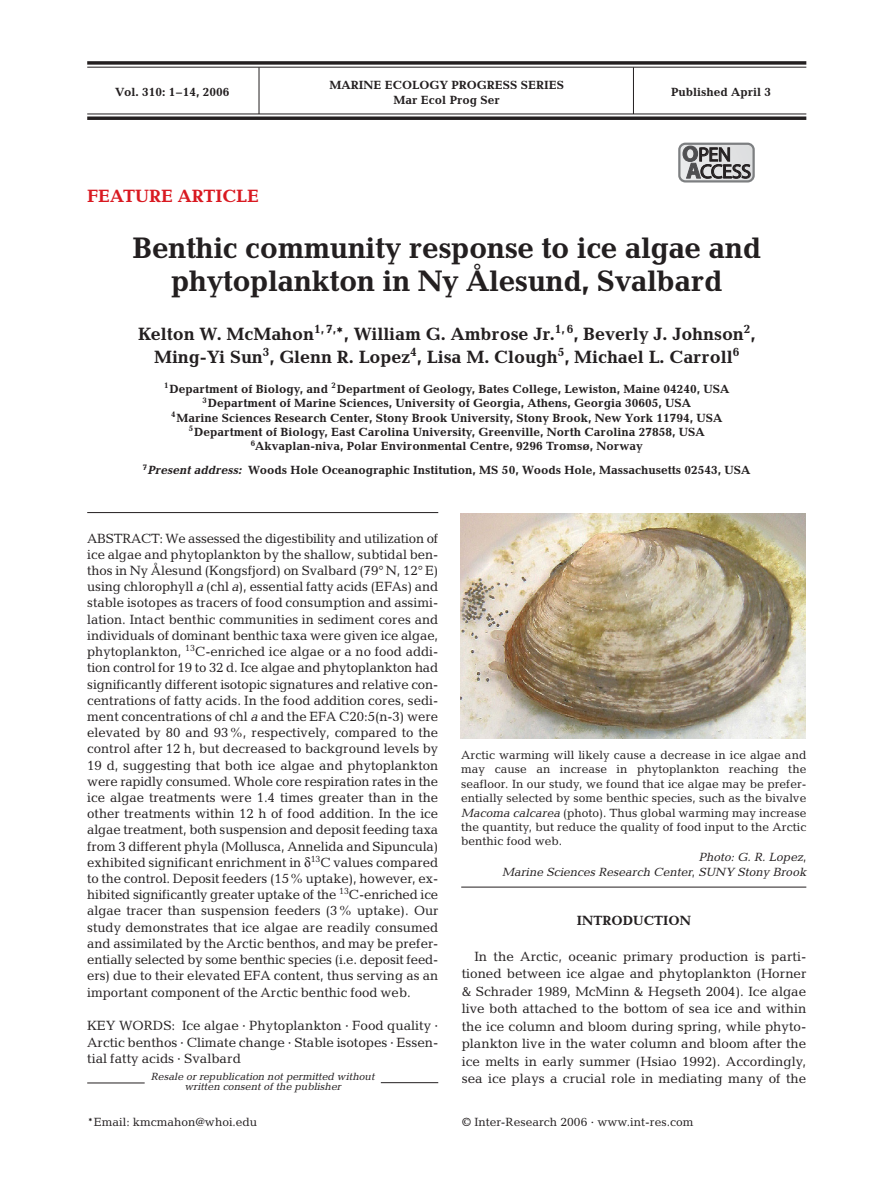
<style>
.page{position:relative;width:894px;height:1179px;background:#fff}
.page>*{position:absolute;margin:0;border:0;box-sizing:border-box;transform-origin:0 0}
.t1{font:700 30px/33px "Candida";letter-spacing:-.015em;color:#231f20;text-align:center}
.t2{font:19.8px/17px "Myriad";letter-spacing:-.03em;color:#231f20}
.t3{font:700 18px/22.5px "Candida";letter-spacing:-.005em;color:#231f20;text-align:center}
.t4{font:700 18px "Candida";letter-spacing:-.005em;color:#d91921}
.t5{font:13.5px/16.2px "Candida";color:#231f20;text-align:justify}
.t6{font:700 13.5px "Candida";color:#231f20}
.t7{font:700 12px/14.4px "Candida";color:#231f20;text-align:center}
.t8{font:12px/14.4px "Candida";color:#231f20;text-align:justify}
.t9{font:12px/14.4px "Oblique Straight Plain";color:#231f20;text-align:right}
.t10{font:10.5px/10.5px "Oblique Bottom Plain";color:#231f20;text-align:center}
.s1{font-weight:700;font-size:22.05px;color:#4f4f51}
.s2{font-family:"Oblique Straight"}
.s3{font-family:"Oblique Straight Plain"}
</style>
<div class="page">
<svg style="left:87px;top:61px;width:719px;height:4px;background:#403d3e"></svg>
<svg style="left:87px;top:116px;width:719px;height:4px;background:#403d3e"></svg>
<hr style="left:87px;top:67px;width:719px;height:1px;background:#231f20">
<hr style="left:259px;top:67px;width:1px;height:47px;background:#231f20">
<hr style="left:87px;top:114px;width:719px;height:1px;background:#231f20">
<hr style="left:633px;top:67px;width:1px;height:47px;background:#231f20">
<hr style="left:87px;top:512px;width:351px;height:1px;background:#231f20">
<hr style="left:87px;top:1082px;width:58px;height:1px;background:#231f20">
<hr style="left:381px;top:1082px;width:57px;height:1px;background:#231f20">
<img style="left:461px;top:513px;width:344px;height:225px">
<hr style="left:461px;top:886px;width:345px;height:1px;background:#231f20">
<div style="left:679px;top:144px;width:74px;height:37px;background:#e3e4e5;border-radius:6px"></div>
<div style="left:678px;top:143px;width:76px;height:39px;border:2px solid #7d7f81;border-radius:6px"></div>
<p class="t7" style="left:329px;top:79px;width:236px">MARINE ECOLOGY PROGRESS SERIES<br>Mar Ecol Prog Ser</p>
<p class="t7" style="left:115px;top:86px;width:116px">Vol. 310: 1–14, 2006</p>
<p class="t7" style="left:671px;top:86px;width:102px">Published April 3</p>
<h2 class="t2" style="left:682px;top:148px;width:70px"><span class="s1">O</span>PEN<br><span class="s1">A</span>CCESS</h2>
<h3 class="t4" style="left:87px;top:190px;width:173px">FEATURE ARTICLE</h3>
<h1 class="t1" style="left:132px;top:234px;width:630px">Benthic community response to ice algae and phytoplankton in Ny Ålesund, Svalbard</h1>
<h3 class="t3" style="left:138px;top:325px;width:619px">Kelton W. McMahon<sup>1,</sup> <sup>7,</sup>*, William G. Ambrose Jr.<sup>1,</sup> <sup>6</sup>, Beverly J. Johnson<sup>2</sup>,<br>Ming-Yi Sun<sup>3</sup>, Glenn R. Lopez<sup>4</sup>, Lisa M. Clough<sup>5</sup>, Michael L. Carroll<sup>6</sup></h3>
<p class="t7" style="left:164px;top:383px;width:566px"><sup>1</sup>Department of Biology, and <sup>2</sup>Department of Geology, Bates College, Lewiston, Maine 04240, USA <sup>3</sup>Department of Marine Sciences, University of Georgia, Athens, Georgia 30605, USA<br><sup>4</sup>Marine Sciences Research Center, Stony Brook University, Stony Brook, New York 11794, USA <sup>5</sup>Department of Biology, East Carolina University, Greenville, North Carolina 27858, USA <sup>6</sup>Akvaplan-niva, Polar Environmental Centre, 9296 Tromsø, Norway</p>
<p class="t7" style="left:143px;top:464px;width:609px"><sup>7</sup><span class="s2">Present address:</span> Woods Hole Oceanographic Institution, MS 50, Woods Hole, Massachusetts 02543, USA</p>
<p class="t5" style="left:87px;top:531px;width:352px">ABSTRACT: We assessed the digestibility and utilization of ice algae and phytoplankton by the shallow, subtidal ben&shy;thos in Ny Ålesund (Kongsfjord) on Svalbard (79° N, 12° E) using chlorophyll <span class="s3">a</span> (chl <span class="s3">a</span>), essential fatty acids (EFAs) and stable isotopes as tracers of food consumption and assimi&shy;lation. Intact benthic communities in sediment cores and individuals of dominant benthic taxa were given ice algae, phytoplankton, <sup>13</sup>C-enriched ice algae or a no food addi&shy;tion control for 19 to 32 d. Ice algae and phytoplankton had significantly different isotopic signatures and relative con&shy;centrations of fatty acids. In the food addition cores, sedi&shy;ment concentrations of chl <span class="s3">a</span> and the EFA C20:5(n-3) were elevated by 80 and 93%, respectively, compared to the control after 12 h, but decreased to background levels by 19 d, suggesting that both ice algae and phytoplankton were rapidly consumed. Whole core respiration rates in the ice algae treatments were 1.4 times greater than in the other treatments within 12 h of food addition. In the ice algae treatment, both suspension and deposit feeding taxa from 3 different phyla (Mollusca, Annelida and Sipuncula) exhibited significant enrichment in <sup>13</sup>C values compared to the control. Deposit feeders (15% uptake), however, ex&shy;hibited significantly greater uptake of the <sup>13</sup>C-enriched ice algae tracer than suspension feeders (3% uptake). Our study demonstrates that ice algae are readily consumed and assimilated by the Arctic benthos, and may be prefer&shy;entially selected by some benthic species (i.e. deposit feed&shy;ers) due to their elevated EFA content, thus serving as an important component of the Arctic benthic food web.</p>
<p class="t5" style="left:87px;top:1018px;width:352px">KEY WORDS: Ice algae · Phytoplankton · Food quality · Arctic benthos · Climate change · Stable isotopes · Essen&shy;tial fatty acids · Svalbard</p>
<p class="t10" style="left:151px;top:1071px;width:225px">Resale or republication not permitted without written consent of the publisher</p>
<p class="t8" style="left:461px;top:749px;width:346px">Arctic warming will likely cause a decrease in ice algae and may cause an increase in phytoplankton reaching the seafloor. In our study, we found that ice algae may be prefer&shy;entially selected by some benthic species, such as the bivalve <span class="s3">Macoma calcarea</span> (photo). Thus global warming may increase the quantity, but reduce the quality of food input to the Arctic benthic food web.</p>
<p class="t9" style="left:502px;top:851px;width:306px">Photo: G. R. Lopez,<br>Marine Sciences Research Center, SUNY Stony Brook</p>
<p class="t6" style="left:577px;top:916px;width:116px">INTRODUCTION</p>
<p class="t5" style="left:461px;top:948px;width:346px;line-height:17.5px;text-indent:13px">In the Arctic, oceanic primary production is parti&shy;tioned between ice algae and phytoplankton (Horner &amp; Schrader 1989, McMinn &amp; Hegseth 2004). Ice algae live both attached to the bottom of sea ice and within the ice column and bloom during spring, while phyto&shy;plankton live in the water column and bloom after the ice melts in early summer (Hsiao 1992). Accordingly, sea ice plays a crucial role in mediating many of the</p>
<p class="t8" style="left:87px;top:1115px;width:171px">*Email: kmcmahon@whoi.edu</p>
<p class="t8" style="left:461px;top:1115px;width:233px">© Inter-Research 2006 · www.int-res.com</p>
</div>
